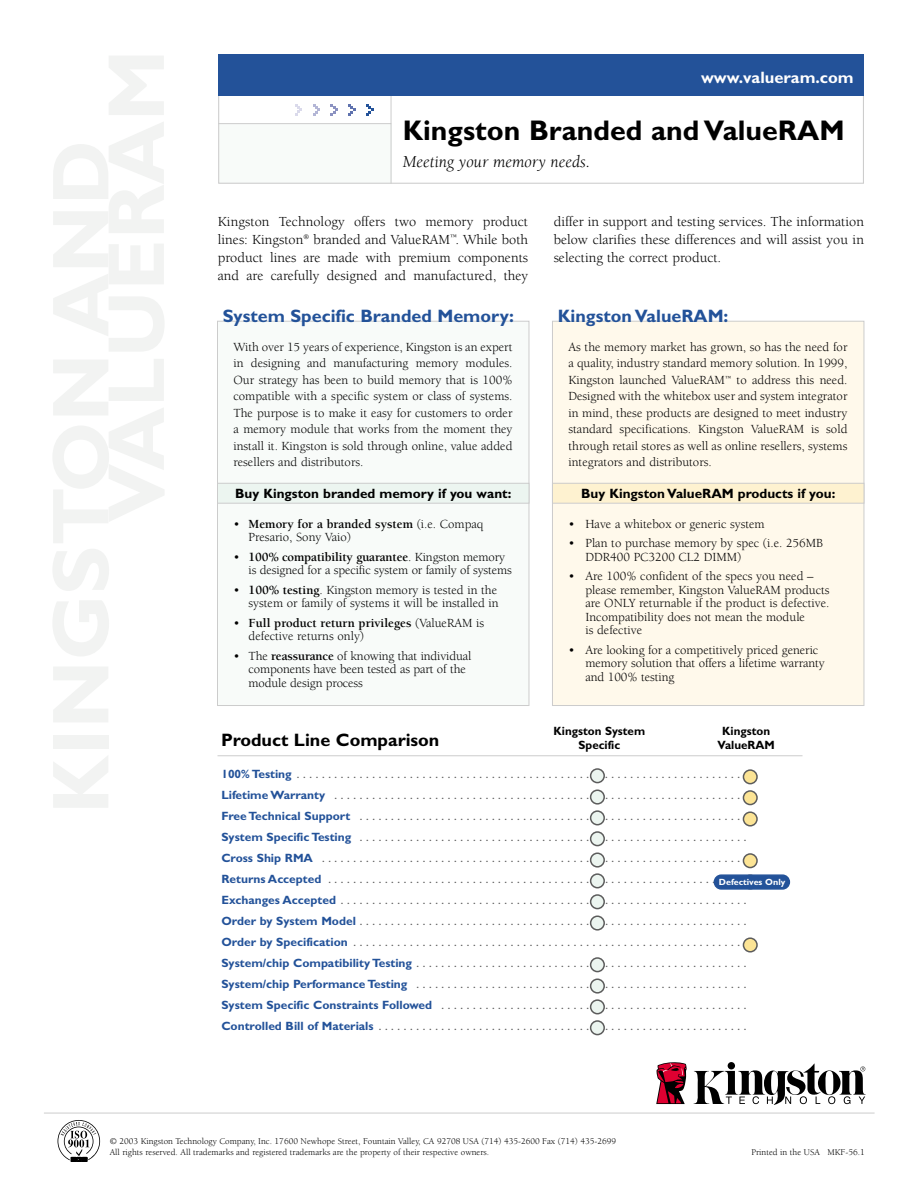
<style>
.page{position:relative;width:918px;height:1188px;background:#fff}
.page>*{position:absolute;margin:0;border:0;box-sizing:border-box;transform-origin:0 0}
.t1{font:700 28.5px "Gill Sans";color:#000}
.t2{font:700 18px "Gill Sans";color:#235299}
.t3{font:700 18px "Gill Sans";color:#000}
.t4{font:italic 17.25px "Berkeley";color:#000}
.t5{font:700 16.5px "Gill Sans";color:#fff}
.t6{font:14.25px/18px "Berkeley";color:#000;text-align:justify}
.t7{font:700 13.5px "Gill Sans";color:#000}
.t8{font:12.75px/16.5px "Berkeley";color:#000}
.t9{font:12px/21px "Gill Sans";color:#5c5c5c;text-align:justify}
.t10{font:700 12px/14.4px "Gill Sans";color:#000;text-align:center}
.t11{font:9px/10.5px "Berkeley";color:#000}
.t12{font:700 9px "Gill Sans";color:#fff}
.s1{font-weight:700}
.s2{font-weight:700;color:#235299}
</style>
<div class="page">
<div style="left:219px;top:124px;width:172px;height:60px;background:#f8fbf9"></div>
<hr style="left:391px;top:96px;width:1px;height:88px;background:#ccc">
<hr style="left:218px;top:123px;width:173px;height:1px;background:#ccc">
<div style="left:218px;top:54px;width:646px;height:42px;background:#235299"></div>
<svg style="left:296px;top:105px;width:6px;height:10px"></svg>
<svg style="left:313px;top:105px;width:7px;height:10px"></svg>
<svg style="left:331px;top:104px;width:7px;height:12px"></svg>
<svg style="left:348px;top:104px;width:7px;height:12px"></svg>
<svg style="left:366px;top:104px;width:7px;height:12px"></svg>
<svg style="left:58px;top:1120px;width:42px;height:42px"></svg>
<div style="left:728px;top:1062px;width:7px;height:7px;background:#000;border-radius:50%"></div>
<svg style="left:694px;top:1064px;width:172px;height:41px"></svg>
<svg style="left:656px;top:1062px;width:31px;height:42px"></svg>
<hr style="left:44px;top:1113px;width:831px;height:1px;background:#ccc">
<svg style="left:590px;top:768px;width:15px;height:15px"></svg>
<svg style="left:590px;top:789px;width:15px;height:36px"></svg>
<svg style="left:590px;top:831px;width:15px;height:15px"></svg>
<svg style="left:590px;top:852px;width:15px;height:36px"></svg>
<svg style="left:590px;top:894px;width:15px;height:15px"></svg>
<svg style="left:590px;top:915px;width:15px;height:16px"></svg>
<svg style="left:590px;top:957px;width:15px;height:15px"></svg>
<svg style="left:590px;top:978px;width:15px;height:36px"></svg>
<svg style="left:590px;top:1020px;width:15px;height:15px"></svg>
<svg style="left:743px;top:769px;width:15px;height:15px"></svg>
<svg style="left:743px;top:790px;width:15px;height:15px"></svg>
<svg style="left:743px;top:811px;width:15px;height:16px"></svg>
<svg style="left:743px;top:853px;width:15px;height:15px"></svg>
<svg style="left:743px;top:937px;width:15px;height:16px"></svg>
<svg style="left:714px;top:874px;width:76px;height:16px"></svg>
<div style="left:218px;top:321px;width:311px;height:385px;background:#f8fbf9"></div>
<div style="left:217px;top:321px;width:312px;height:385px;border:1px solid #ccc"></div>
<div style="left:218px;top:483px;width:311px;height:20px;background:#ecf5f0"></div>
<div style="left:217px;top:483px;width:312px;height:21px;border:1px solid #ccc"></div>
<div style="left:552px;top:321px;width:312px;height:385px;background:#fff9eb"></div>
<div style="left:552px;top:321px;width:312px;height:385px;border:1px solid #ccc"></div>
<div style="left:552px;top:483px;width:312px;height:20px;background:#fef2d0"></div>
<div style="left:552px;top:483px;width:312px;height:21px;border:1px solid #ccc"></div>
<hr style="left:218px;top:755px;width:585px;height:1px;background:#ccc">
<p class="t5" style="left:701px;top:71px;width:154px">www.valueram.com</p>
<h1 class="t1" style="left:403px;top:120px;width:443px">Kingston Branded and ValueRAM</h1>
<h3 class="t4" style="left:403px;top:154px;width:189px">Meeting your memory needs.</h3>
<p class="t6" style="left:218px;top:213px;width:312px">Kingston Technology offers two memory product lines: Kingston<sup>®</sup> branded and ValueRAM<sup>™</sup>. While both product lines are made with premium components and are carefully designed and manufactured, they</p>
<p class="t6" style="left:554px;top:213px;width:312px">differ in support and testing services. The information below clarifies these differences and will assist you in selecting the correct product.</p>
<h2 class="t2" style="left:223px;top:310px;width:293px">System Specific Branded Memory:</h2>
<p class="t8" style="left:233px;top:340px;width:281px;text-align:justify">With over 15 years of experience, Kingston is an expert in designing and manufacturing memory modules.<br>Our strategy has been to build memory that is 100% compatible with a specific system or class of systems.<br>The purpose is to make it easy for customers to order a memory module that works from the moment they install it. Kingston is sold through online, value added resellers and distributors.</p>
<p class="t7" style="left:235px;top:489px;width:278px">Buy Kingston branded memory if you want:</p>
<p class="t8" style="left:249px;top:518px;width:237px;line-height:13.5px;text-indent:-15px">• <span class="s1">Memory for a branded system</span> (i.e. Compaq<br>Presario, Sony Vaio)</p>
<p class="t8" style="left:249px;top:551px;width:265px;line-height:13.5px;text-indent:-15px">• <span class="s1">100% compatibility guarantee</span>. Kingston memory is designed for a specific system or family of systems</p>
<p class="t8" style="left:233px;top:584px;width:267px;line-height:13.5px;text-align:right">• <span class="s1">100% testing</span>. Kingston memory is tested in the system or family of systems it will be installed in</p>
<p class="t8" style="left:249px;top:617px;width:237px;line-height:13.5px;text-indent:-15px">• <span class="s1">Full product return privileges</span> (ValueRAM is defective returns only)</p>
<p class="t8" style="left:249px;top:650px;width:224px;line-height:13.5px;text-indent:-15px">• The <span class="s1">reassurance</span> of knowing that individual components have been tested as part of the module design process</p>
<h2 class="t2" style="left:558px;top:310px;width:172px">Kingston ValueRAM:</h2>
<p class="t8" style="left:568px;top:340px;width:281px;text-align:justify">As the memory market has grown, so has the need for a quality, industry standard memory solution. In 1999, Kingston launched ValueRAM<sup>™</sup> to address this need.<br>Designed with the whitebox user and system integrator in mind, these products are designed to meet industry standard specifications. Kingston ValueRAM is sold through retail stores as well as online resellers, systems integrators and distributors.</p>
<p class="t7" style="left:581px;top:489px;width:256px">Buy Kingston ValueRAM products if you:</p>
<p class="t8" style="left:568px;top:517px;width:198px">• Have a whitebox or generic system</p>
<p class="t8" style="left:585px;top:538px;width:239px;line-height:13.5px;text-indent:-17px">• Plan to purchase memory by spec (i.e. 256MB<br>DDR400 PC3200 CL2 DIMM)</p>
<p class="t8" style="left:585px;top:571px;width:246px;line-height:13.5px;text-indent:-17px">• Are 100% confident of the specs you need – please remember, Kingston ValueRAM products are ONLY returnable if the product is defective.<br>Incompatibility does not mean the module<br>is defective</p>
<p class="t8" style="left:585px;top:644px;width:241px;line-height:13.5px;text-indent:-17px">• Are looking for a competitively priced generic memory solution that offers a lifetime warranty and 100% testing</p>
<p class="t10" style="left:554px;top:725px;width:93px">Kingston System<br>Specific</p>
<p class="t10" style="left:718px;top:725px;width:59px">Kingston<br>ValueRAM</p>
<h2 class="t3" style="left:221px;top:734px;width:220px">Product Line Comparison</h2>
<p class="t9" style="left:221px;top:765px;width:527px"><span class="s2">100% Testing</span> . . . . . . . . . . . . . . . . . . . . . . . . . . . . . . . . . . . . . . . . . . . . . . . . . . . . . . . . . . . . . . . . . . . . . . . .<br><span class="s2">Lifetime Warranty</span> . . . . . . . . . . . . . . . . . . . . . . . . . . . . . . . . . . . . . . . . . . . . . . . . . . . . . . . . . . . . . . . . . .<br><span class="s2">Free Technical Support</span> . . . . . . . . . . . . . . . . . . . . . . . . . . . . . . . . . . . . . . . . . . . . . . . . . . . . . . . . . . . . . .<br><span class="s2">System Specific Testing</span> . . . . . . . . . . . . . . . . . . . . . . . . . . . . . . . . . . . . . . . . . . . . . . . . . . . . . . . . . . . . . .<br><span class="s2">Cross Ship RMA</span> . . . . . . . . . . . . . . . . . . . . . . . . . . . . . . . . . . . . . . . . . . . . . . . . . . . . . . . . . . . . . . . . . . . .<br><span class="s2">Returns Accepted</span> . . . . . . . . . . . . . . . . . . . . . . . . . . . . . . . . . . . . . . . . . . . . . . . . . . . . . . . . . . . . . . . . . . .<br><span class="s2">Exchanges Accepted</span> . . . . . . . . . . . . . . . . . . . . . . . . . . . . . . . . . . . . . . . . . . . . . . . . . . . . . . . . . . . . . . . . .<br><span class="s2">Order by System Model</span> . . . . . . . . . . . . . . . . . . . . . . . . . . . . . . . . . . . . . . . . . . . . . . . . . . . . . . . . . . . . . .<br><span class="s2">Order by Specification</span> . . . . . . . . . . . . . . . . . . . . . . . . . . . . . . . . . . . . . . . . . . . . . . . . . . . . . . . . . . . . . . .<br><span class="s2">System/chip Compatibility Testing</span> . . . . . . . . . . . . . . . . . . . . . . . . . . . . . . . . . . . . . . . . . . . . . . . . . . . . .<br><span class="s2">System/chip Performance Testing</span> . . . . . . . . . . . . . . . . . . . . . . . . . . . . . . . . . . . . . . . . . . . . . . . . . . . . .<br><span class="s2">System Specific Constraints Followed</span> . . . . . . . . . . . . . . . . . . . . . . . . . . . . . . . . . . . . . . . . . . . . . . . . .<br><span class="s2">Controlled Bill of Materials</span> . . . . . . . . . . . . . . . . . . . . . . . . . . . . . . . . . . . . . . . . . . . . . . . . . . . . . . . . . . .</p>
<p class="t12" style="left:719px;top:879px;width:68px">Defectives Only</p>
<p class="t11" style="left:110px;top:1137px;width:508px">© 2003 Kingston Technology Company, Inc. 17600 Newhope Street, Fountain Valley, CA 92708 USA (714) 435-2600 Fax (714) 435-2699<br>All rights reserved. All trademarks and registered trademarks are the property of their respective owners.</p>
<p class="t11" style="left:751px;top:1147px;width:115px">Printed in the USA MKF-56.1</p>
</div>
